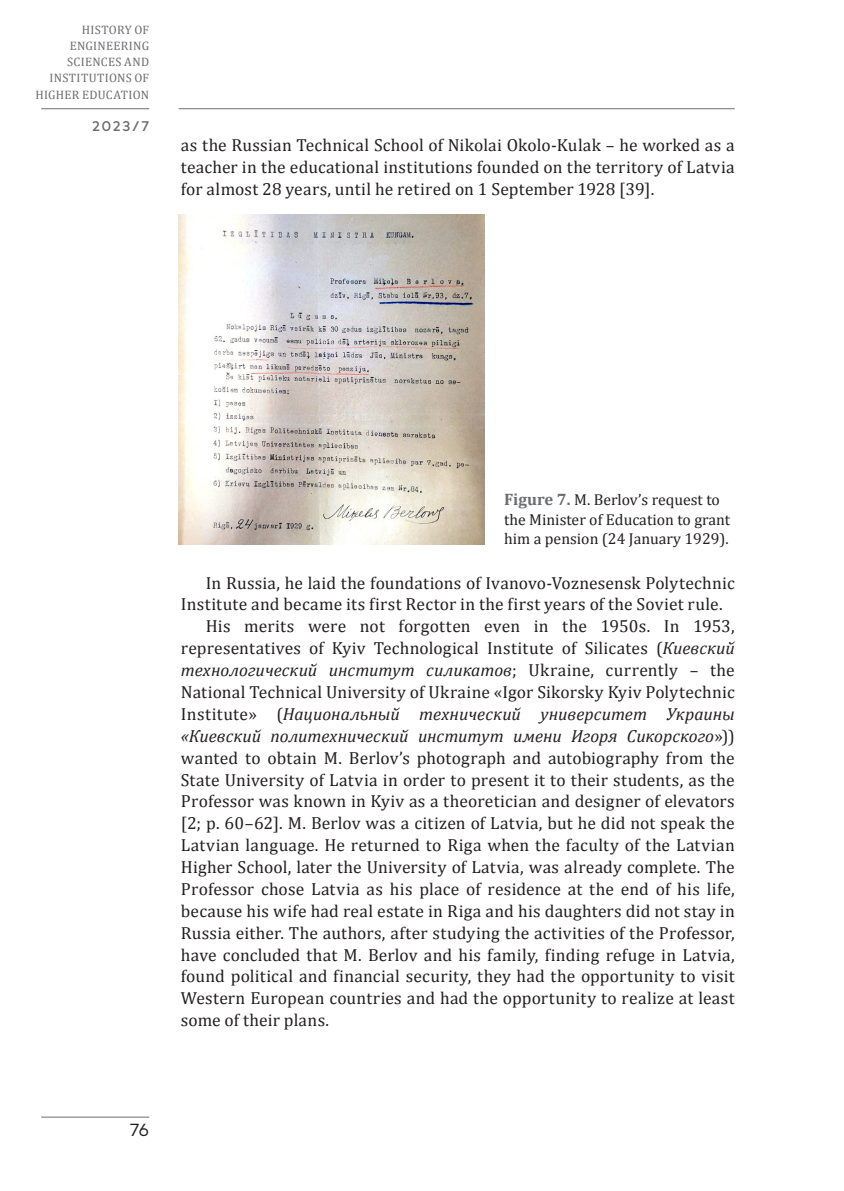
<style>
.page{position:relative;width:844px;height:1191px;background:#fff}
.page>*{position:absolute;margin:0;border:0;box-sizing:border-box;transform-origin:0 0}
.Pamats{font:17.5px/21.9px "Cambria";letter-spacing:.01em;color:#231f20;text-align:justify}
.t1{font:17.5px "Mark Pro";color:#231f20}
.Attela_paraksts{font:15.75px/19.2px "Cambria";color:#231f20}
.t2{font:500 14px "Mark Pro";color:#6c6d70}
.t3{font:12.25px/15.8px "Cambria";letter-spacing:.025em;color:#6c6d70;text-align:right}
.s1{font-weight:700;font-size:16.62px;color:#6c6d70}
.s2{font-style:italic}
</style>
<div class="page">
<hr style="left:41px;top:1116px;width:108px;height:1px;background:#6c6d70">
<hr style="left:179px;top:108px;width:555px;height:1px;background:#6c6d70">
<hr style="left:41px;top:108px;width:108px;height:1px;background:#6c6d70">
<img style="left:179px;top:215px;width:305px;height:330px">
<p class="t3" style="left:50px;top:22px;width:101px">HISTORY OF<br>ENGINEERING<br>SCIENCES AND<br>INSTITUTIONS OF</p>
<p class="t3" style="left:35px;top:87px;width:115px">HIGHER EDUCATION</p>
<p class="t2" style="left:92px;top:115px;width:59px">2023/7</p>
<p class="Pamats" style="left:181px;top:134px;width:555px">as the Russian Technical School of Nikolai Okolo-Kulak – he worked as a teacher in the educational institutions founded on the territory of Latvia for almost 28 years, until he retired on 1 September 1928 [39].</p>
<p class="Attela_paraksts" style="left:504px;top:490px;width:227px"><span class="s1">Figure 7.</span> M. Berlov’s request to the Minister of Education to grant him a pension (24 January 1929).</p>
<p class="Pamats" style="left:181px;top:571px;width:555px;text-indent:25px">In Russia, he laid the foundations of Ivanovo-Voznesensk Polytechnic<br>Institute and became its first Rector in the first years of the Soviet rule.</p>
<p class="Pamats" style="left:181px;top:615px;width:555px;text-indent:25px">His merits were not forgotten even in the 1950s. In 1953, representatives of Kyiv Technological Institute of Silicates (<span class="s2">Киевский технологический институт силикатов</span>; Ukraine, currently – the National Technical University of Ukraine «Igor Sikorsky Kyiv Polytechnic Institute» (<span class="s2">Национальный технический университет Украины «Киевский политехнический институт имени Игоря Сикорского</span>»)) wanted to obtain M. Berlov’s photograph and autobiography from the State University of Latvia in order to present it to their students, as the Professor was known in Kyiv as a theoretician and designer of elevators [2; p. 60–62]. M. Berlov was a citizen of Latvia, but he did not speak the Latvian language. He returned to Riga when the faculty of the Latvian Higher School, later the University of Latvia, was already complete. The Professor chose Latvia as his place of residence at the end of his life, because his wife had real estate in Riga and his daughters did not stay in Russia either. The authors, after studying the activities of the Professor, have concluded that M. Berlov and his family, finding refuge in Latvia, found political and financial security, they had the opportunity to visit Western European countries and had the opportunity to realize at least some of their plans.</p>
<p class="t1" style="left:130px;top:1116px;width:21px">76</p>
</div>
